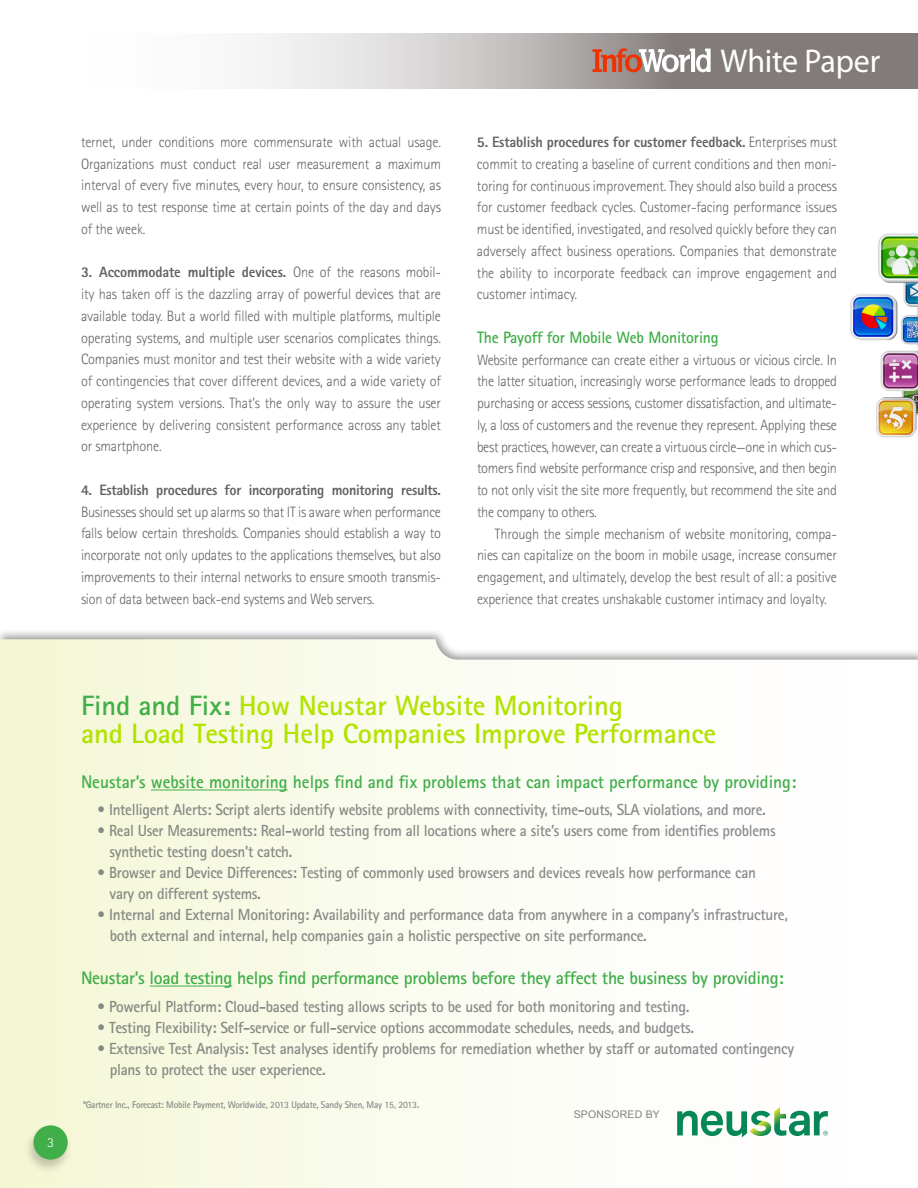
<style>
.page{position:relative;width:918px;height:1188px;background:#fff}
.page>*{position:absolute;margin:0;border:0;box-sizing:border-box;transform-origin:0 0}
.t1{font:33px "Myriad Pro";letter-spacing:-.01em;color:#fff}
.t2{font:700 28.05px/28px "Rotis Sans Serif";letter-spacing:-.005em;color:#b2e200}
.t3{font:700 18.15px "Rotis Sans Serif";letter-spacing:-.015em;color:#40ae49}
.t4{font:700 18.15px "Rotis Sans Serif";letter-spacing:-.015em;color:#40ae49;scale:.96 1}
.t5{font:700 16.5px "Rotis Sans Serif";letter-spacing:-.01em;color:#40ae49;scale:.95 1}
.t6{font:700 16.05px/21px "Rotis Sans Serif";letter-spacing:-.02em;color:#636366;scale:.95 1}
.t7{font:700 16.05px/21px "Rotis Sans Serif";letter-spacing:-.02em;color:#636366;scale:.94 1}
.t8{font:300 15px/21.8px "Rotis Sans Serif";letter-spacing:-.01em;color:#636366;text-align:justify;scale:.95 1}
.t9{font:800 15px "Rotis Sans Serif";letter-spacing:-.02em;color:#636366;scale:.95 1}
.t10{font:300 13.8px "Rotis Sans Serif";color:#fff;scale:1.06 1}
.t11{font:10.5px "Arial";letter-spacing:.02em;color:#636366}
.t12{font:700 9.75px "Rotis Sans Serif";letter-spacing:-.02em;color:#636366;scale:.94 1}
.s1{font-weight:800}
.s2{color:#40ae49}
</style>
<div class="page">
<svg style="left:0;top:639px;width:918px;height:549px"></svg>
<svg style="left:256px;top:33px;width:662px;height:55px;background:#b1adac"></svg>
<svg style="left:592px;top:48px;width:119px;height:24px"></svg>
<hr style="left:150px;top:986px;width:82px;height:1px;background:#40ae49">
<hr style="left:151px;top:790px;width:137px;height:1px;background:#40ae49">
<svg style="left:677px;top:1107px;width:151px;height:30px"></svg>
<img style="left:850px;top:233px;width:68px;height:205px">
<div style="left:23px;top:1124px;width:50px;height:50px;background:#231f20;opacity:.25"></div>
<div style="left:33px;top:1125px;width:35px;height:35px;background:#40ae49;border-radius:50%"></div>
<p class="t8" style="left:81px;top:131px;width:381px">ternet, under conditions more commensurate with actual usage.<br>Organizations must conduct real user measurement a maximum interval of every five minutes, every hour, to ensure consistency, as well as to test response time at certain points of the day and days of the week.</p>
<p class="t8" style="left:81px;top:261px;width:380px"><span class="s1">3. Accommodate multiple devices.</span> One of the reasons mobil&shy;ity has taken off is the dazzling array of powerful devices that are available today. But a world filled with multiple platforms, multiple operating systems, and multiple user scenarios complicates things.<br>Companies must monitor and test their website with a wide variety of contingencies that cover different devices, and a wide variety of operating system versions. That’s the only way to assure the user experience by delivering consistent performance across any tablet or smartphone.</p>
<p class="t9" style="left:81px;top:480px;width:380px">4. Establish procedures for incorporating monitoring results.</p>
<p class="t8" style="left:81px;top:501px;width:381px">Businesses should set up alarms so that IT is aware when performance falls below certain thresholds. Companies should establish a way to incorporate not only updates to the applications themselves, but also improvements to their internal networks to ensure smooth transmis&shy;sion of data between back-end systems and Web servers.</p>
<h1 class="t1" style="left:721px;top:41px;width:161px">White Paper</h1>
<p class="t8" style="left:477px;top:131px;width:380px"><span class="s1">5. Establish procedures for customer feedback.</span> Enterprises must commit to creating a baseline of current conditions and then moni&shy;toring for continuous improvement. They should also build a process for customer feedback cycles. Customer-facing performance issues must be identified, investigated, and resolved quickly before they can adversely affect business operations. Companies that demonstrate the ability to incorporate feedback can improve engagement and customer intimacy.</p>
<p class="t5" style="left:477px;top:327px;width:256px">The Payoff for Mobile Web Monitoring</p>
<p class="t8" style="left:477px;top:349px;width:380px">Website performance can create either a virtuous or vicious circle. In the latter situation, increasingly worse performance leads to dropped purchasing or access sessions, customer dissatisfaction, and ultimate&shy;ly, a loss of customers and the revenue they represent. Applying these best practices, however, can create a virtuous circle—one in which cus&shy;tomers find website performance crisp and responsive, and then begin to not only visit the site more frequently, but recommend the site and the company to others.</p>
<p class="t8" style="left:477px;top:523px;width:380px;text-indent:18px">Through the simple mechanism of website monitoring, compa&shy;nies can capitalize on the boom in mobile usage, increase consumer engagement, and ultimately, develop the best result of all: a positive experience that creates unshakable customer intimacy and loyalty.</p>
<p class="t10" style="left:47px;top:1134px;width:8px">3</p>
<h2 class="t2" style="left:81px;top:691px;width:637px"><span class="s2">Find and Fix:</span> How Neustar Website Monitoring<br>and Load Testing Help Companies Improve Performance</h2>
<p class="t4" style="left:81px;top:771px;width:746px">Neustar’s website monitoring helps find and fix problems that can impact performance by providing:</p>
<p class="t7" style="left:97px;top:798px;width:713px">• Intelligent Alerts: Script alerts identify website problems with connectivity, time-outs, SLA violations, and more.</p>
<p class="t7" style="left:110px;top:819px;width:710px;text-indent:-13px">• Real User Measurements: Real-world testing from all locations where a site’s users come from identifies problems synthetic testing doesn’t catch.</p>
<p class="t7" style="left:110px;top:861px;width:689px;text-indent:-13px">• Browser and Device Differences: Testing of commonly used browsers and devices reveals how performance can vary on different systems.</p>
<p class="t6" style="left:110px;top:903px;width:715px;text-indent:-13px">• Internal and External Monitoring: Availability and performance data from anywhere in a company’s infrastructure, both external and internal, help companies gain a holistic perspective on site performance.</p>
<p class="t3" style="left:81px;top:967px;width:704px">Neustar’s load testing helps find performance problems before they affect the business by providing:</p>
<p class="t6" style="left:97px;top:996px;width:625px">• Powerful Platform: Cloud-based testing allows scripts to be used for both monitoring and testing.</p>
<p class="t6" style="left:97px;top:1017px;width:630px">• Testing Flexibility: Self-service or full-service options accommodate schedules, needs, and budgets.</p>
<p class="t6" style="left:110px;top:1038px;width:722px;text-indent:-13px">• Extensive Test Analysis: Test analyses identify problems for remediation whether by staff or automated contingency plans to protect the user experience.</p>
<p class="t12" style="left:83px;top:1098px;width:359px">*Gartner Inc., Forecast: Mobile Payment, Worldwide, 2013 Update, Sandy Shen, May 15, 2013.</p>
<p class="t11" style="left:574px;top:1108px;width:88px">SPONSORED BY</p>
</div>
